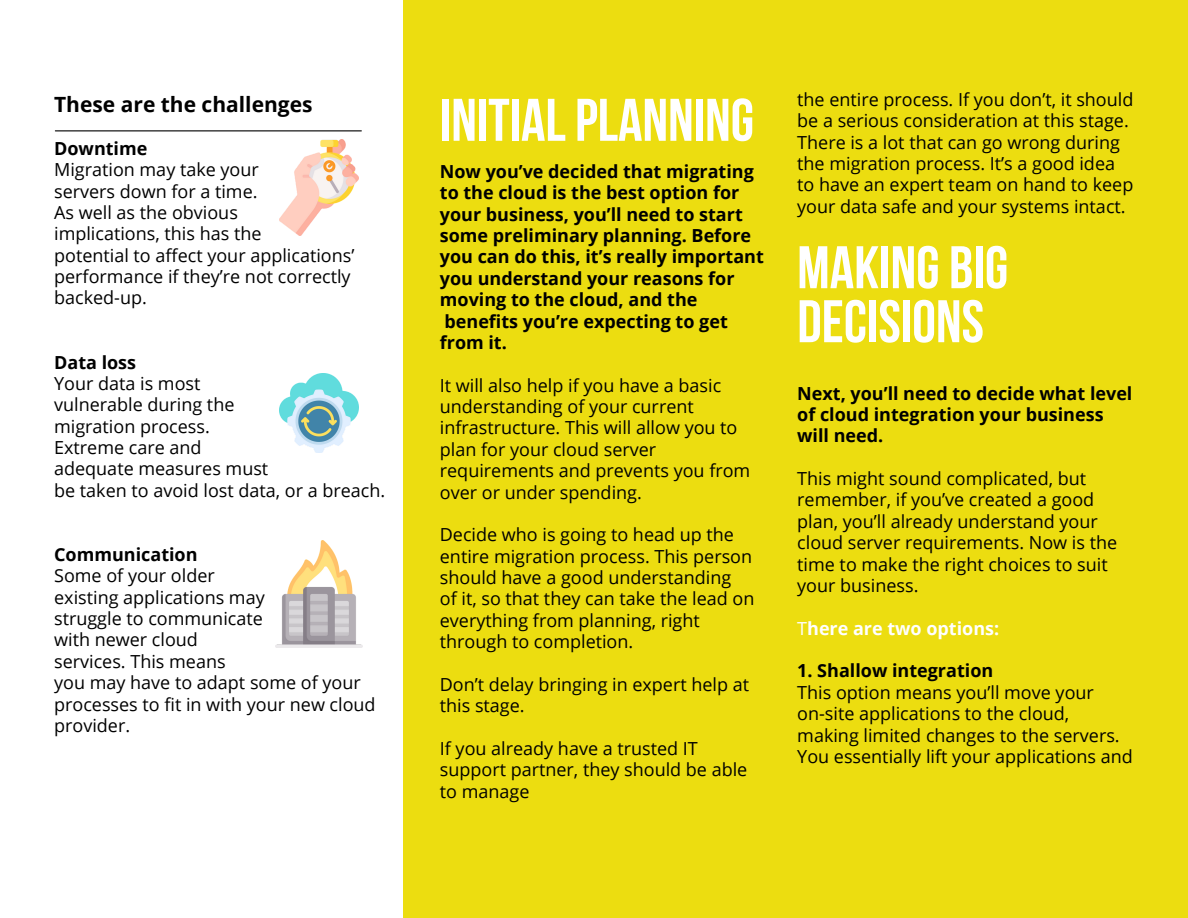
<style>
.page{position:relative;width:1188px;height:918px;background:#ecdd10}
.page>*{position:absolute;margin:0;border:0;box-sizing:border-box;transform-origin:0 0}
.t1{font:700 60px "Bebas Neue";color:#fff}
.t2{font:700 21px "Open Sans";color:#000}
.t3{font:18px/21.3px "Open Sans";color:#000}
.t4{font:700 18px/21.3px "Open Sans";color:#000}
.t5{font:700 18px "Open Sans";color:#fff}
.s1{font-weight:400}
</style>
<div class="page">
<div style="left:0;top:0;width:403px;height:918px;background:#fff"></div>
<hr style="left:55px;top:130px;width:306px;height:1px;background:#000">
<img style="left:280px;top:140px;width:78px;height:95px">
<img style="left:280px;top:373px;width:78px;height:79px">
<img style="left:276px;top:540px;width:87px;height:107px">
<p class="t2" style="left:54px;top:90px;width:260px">These are the challenges</p>
<p class="t4" style="left:54px;top:137px;width:95px">Downtime</p>
<p class="t3" style="left:54px;top:159px;width:206px">Migration may take your</p>
<p class="t3" style="left:54px;top:180px;width:205px">servers down for a time.</p>
<p class="t3" style="left:54px;top:201px;width:185px">As well as the obvious</p>
<p class="t3" style="left:54px;top:223px;width:209px">implications, this has the</p>
<p class="t3" style="left:54px;top:244px;width:302px">potential to affect your applications’</p>
<p class="t3" style="left:54px;top:265px;width:298px">performance if they’re not correctly backed-up.</p>
<p class="t4" style="left:54px;top:351px;width:84px">Data loss</p>
<p class="t3" style="left:54px;top:372px;width:148px">Your data is most</p>
<p class="t3" style="left:54px;top:394px;width:182px">vulnerable during the</p>
<p class="t3" style="left:54px;top:415px;width:157px">migration process.</p>
<p class="t3" style="left:54px;top:436px;width:149px">Extreme care and</p>
<p class="t3" style="left:54px;top:458px;width:216px">adequate measures must</p>
<p class="t3" style="left:54px;top:479px;width:333px">be taken to avoid lost data, or a breach.</p>
<p class="t4" style="left:54px;top:543px;width:145px">Communication</p>
<p class="t3" style="left:54px;top:565px;width:162px">Some of your older</p>
<p class="t3" style="left:54px;top:586px;width:212px">existing applications may</p>
<p class="t3" style="left:54px;top:607px;width:210px">struggle to communicate</p>
<p class="t3" style="left:54px;top:629px;width:145px">with newer cloud</p>
<p class="t3" style="left:54px;top:650px;width:173px">services. This means</p>
<p class="t3" style="left:54px;top:672px;width:323px">you may have to adapt some of your processes to fit in with your new cloud provider.</p>
<p class="t1" style="left:440px;top:96px;width:316px">INITIALPLANNING</p>
<p class="t4" style="left:440px;top:160px;width:316px">Now you’ve decided that migrating</p>
<p class="t4" style="left:440px;top:182px;width:326px">to the cloud is the best option for your business, you’ll need to start some preliminary planning. Before you can do this, it’s really important you understand your reasons for moving to the cloud, and the benefits you’re expecting to get</p>
<p class="t4" style="left:440px;top:331px;width:69px">from it.</p>
<p class="t3" style="left:440px;top:374px;width:283px">It will also help if you have a basic</p>
<p class="t3" style="left:440px;top:395px;width:255px">understanding of your current</p>
<p class="t3" style="left:440px;top:417px;width:299px">infrastructure. This will allow you to</p>
<p class="t3" style="left:440px;top:438px;width:312px">plan for your cloud server requirements and prevents you from over or under spending.</p>
<p class="t3" style="left:440px;top:524px;width:296px">Decide who is going to head up the</p>
<p class="t3" style="left:440px;top:545px;width:314px">entire migration process. This person should have a good understanding</p>
<p class="t3" style="left:440px;top:588px;width:316px">of it, so that they can take the lead on everything from planning, right through to completion.</p>
<p class="t3" style="left:440px;top:673px;width:311px">Don’t delay bringing in expert help at this stage.</p>
<p class="t3" style="left:440px;top:737px;width:309px">If you already have a trusted IT support partner, they should be able to manage</p>
<p class="t3" style="left:797px;top:88px;width:338px">the entire process. If you don’t, it should be a serious consideration at this stage.<br>There is a lot that can go wrong during the migration process. It’s a good idea to have an expert team on hand to keep your data safe and your systems intact.</p>
<p class="t1" style="left:797px;top:243px;width:213px">MAKING BIG</p>
<p class="t1" style="left:797px;top:297px;width:188px">DECISIONS</p>
<p class="t4" style="left:797px;top:382px;width:337px">Next, you’ll need to decide what level of cloud integration your business will need.</p>
<p class="t3" style="left:797px;top:467px;width:290px">This might sound complicated, but</p>
<p class="t3" style="left:797px;top:489px;width:321px">remember, if you’ve created a good plan, you’ll already understand your cloud server requirements. Now is the time to make the right choices to suit your business.</p>
<p class="t5" style="left:797px;top:615px;width:204px"><span class="s1">T</span>here are two options:</p>
<p class="t4" style="left:797px;top:660px;width:198px">1. Shallow integration</p>
<p class="t3" style="left:797px;top:681px;width:298px">This option means you’ll move your</p>
<p class="t3" style="left:797px;top:703px;width:337px">on-site applications to the cloud, making limited changes to the servers.<br>You essentially lift your applications and</p>
</div>
